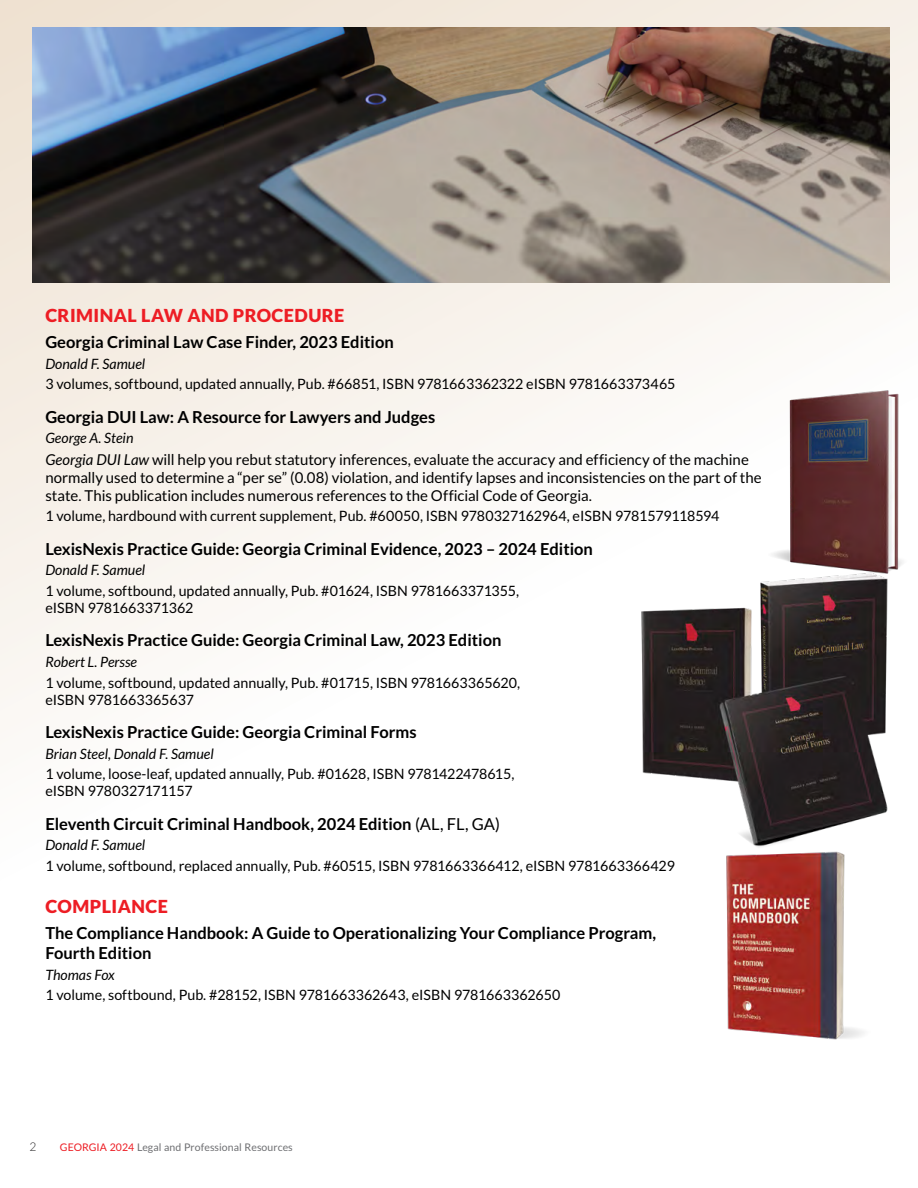
<style>
.page{position:relative;width:918px;height:1188px;background:#fff}
.page>*{position:absolute;margin:0;border:0;box-sizing:border-box;transform-origin:0 0}
.t1{font:900 18px "Lato";letter-spacing:.025em;color:#ed1d24}
.t2{font:700 16.5px/19.8px "Lato";color:#000}
.t3{font:15px/18px "Lato";color:#000}
.t4{font:14.25px/17.1px "Lato";color:#000}
.t5{font:italic 14.25px "Lato";color:#000}
.t6{font:300 12px "Lato";color:#292829}
.t7{font:10.5px "Lato";letter-spacing:.005em;color:#6d6e71}
.s1{font-style:italic}
.s2{font-weight:400}
.s3{color:#ed1d24}
</style>
<div class="page">
<div style="left:0;top:0;width:918px;height:1153px;background:linear-gradient(to bottom,#f3ebe0,#fff)"></div>
<img style="left:32px;top:27px;width:858px;height:256px">
<img style="left:769px;top:388px;width:143px;height:192px">
<img style="left:631px;top:561px;width:263px;height:292px">
<img style="left:724px;top:851px;width:146px;height:188px">
<p class="t1" style="left:45px;top:305px;width:301px">CRIMINAL LAW AND PROCEDURE</p>
<p class="t2" style="left:45px;top:332px;width:350px">Georgia Criminal Law Case Finder, 2023 Edition</p>
<p class="t5" style="left:45px;top:356px;width:101px">Donald F. Samuel</p>
<p class="t4" style="left:45px;top:376px;width:631px">3 volumes, softbound, updated annually, Pub. #66851, ISBN 9781663362322 eISBN 9781663373465</p>
<p class="t2" style="left:45px;top:407px;width:391px">Georgia DUI Law: A Resource for Lawyers and Judges</p>
<p class="t5" style="left:45px;top:430px;width:90px">George A. Stein</p>
<p class="t3" style="left:45px;top:450px;width:718px"><span class="s1">Georgia DUI Law</span> will help you rebut statutory inferences, evaluate the accuracy and efficiency of the machine normally used to determine a “per se” (0.08) violation, and identify lapses and inconsistencies on the part of the state. This publication includes numerous references to the Official Code of Georgia.</p>
<p class="t4" style="left:45px;top:508px;width:676px">1 volume, hardbound with current supplement, Pub. #60050, ISBN 9780327162964, eISBN 9781579118594</p>
<p class="t2" style="left:45px;top:539px;width:549px">LexisNexis Practice Guide: Georgia Criminal Evidence, 2023 – 2024 Edition</p>
<p class="t5" style="left:45px;top:562px;width:101px">Donald F. Samuel</p>
<p class="t4" style="left:45px;top:582px;width:475px">1 volume, softbound, updated annually, Pub. #01624, ISBN 9781663371355, eISBN 9781663371362</p>
<p class="t2" style="left:45px;top:630px;width:458px">LexisNexis Practice Guide: Georgia Criminal Law, 2023 Edition</p>
<p class="t5" style="left:45px;top:654px;width:93px">Robert L. Persse</p>
<p class="t4" style="left:45px;top:674px;width:476px">1 volume, softbound, updated annually, Pub. #01715, ISBN 9781663365620, eISBN 9781663365637</p>
<p class="t2" style="left:45px;top:722px;width:373px">LexisNexis Practice Guide: Georgia Criminal Forms</p>
<p class="t5" style="left:45px;top:746px;width:170px">Brian Steel, Donald F. Samuel</p>
<p class="t4" style="left:45px;top:765px;width:471px">1 volume, loose-leaf, updated annually, Pub. #01628, ISBN 9781422478615, eISBN 9780327171157</p>
<p class="t2" style="left:45px;top:814px;width:456px">Eleventh Circuit Criminal Handbook, 2024 Edition <span class="s2">(AL, FL, GA)</span></p>
<p class="t5" style="left:45px;top:837px;width:101px">Donald F. Samuel</p>
<p class="t4" style="left:45px;top:857px;width:631px">1 volume, softbound, replaced annually, Pub. #60515, ISBN 9781663366412, eISBN 9781663366429</p>
<p class="t1" style="left:45px;top:896px;width:124px">COMPLIANCE</p>
<p class="t2" style="left:45px;top:923px;width:612px">The Compliance Handbook: A Guide to Operationalizing Your Compliance Program,<br>Fourth Edition</p>
<p class="t5" style="left:45px;top:967px;width:71px">Thomas Fox</p>
<p class="t4" style="left:45px;top:986px;width:516px">1 volume, softbound, Pub. #28152, ISBN 9781663362643, eISBN 9781663362650</p>
<p class="t6" style="left:30px;top:1141px;width:8px">2</p>
<p class="t7" style="left:60px;top:1141px;width:234px"><span class="s3">GEORGIA 2024</span> Legal and Professional Resources</p>
</div>
